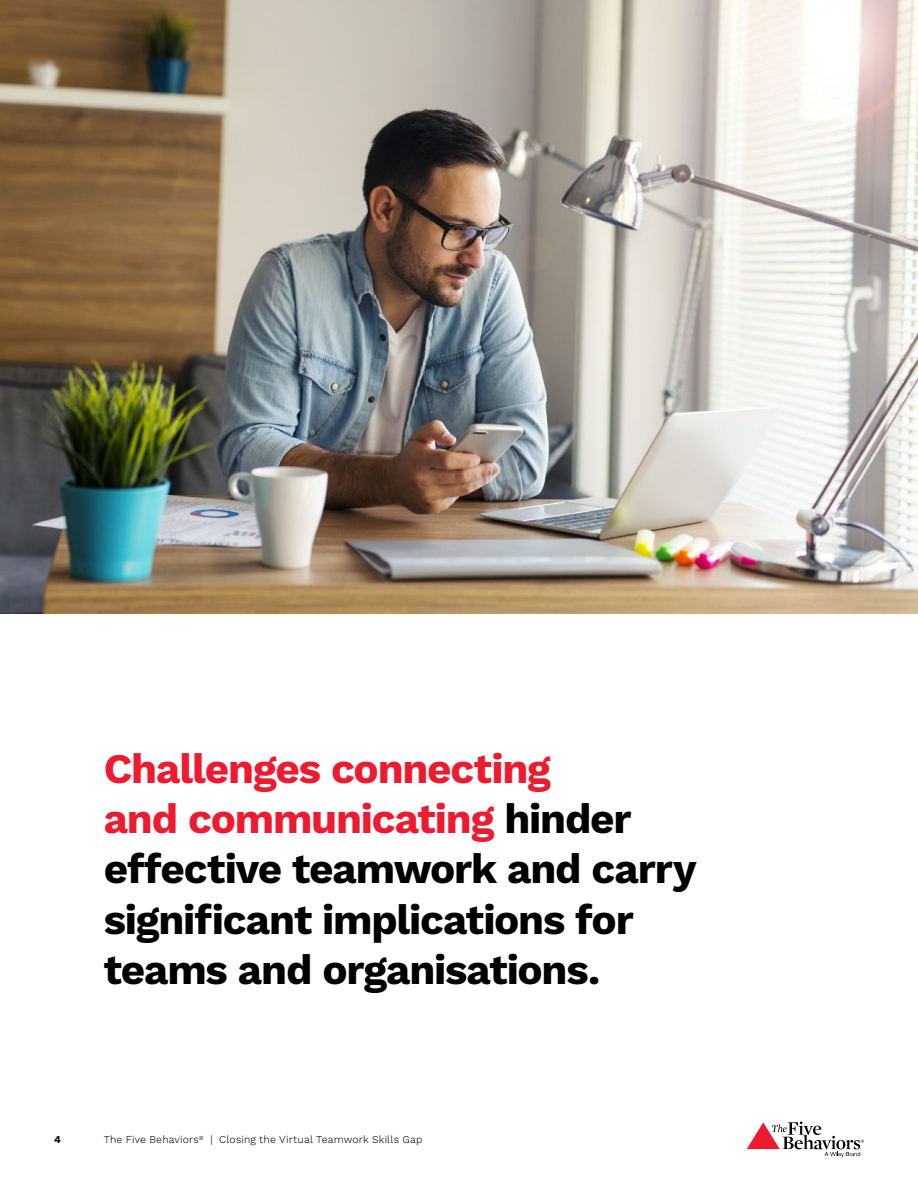
<style>
.page{position:relative;width:918px;height:1188px;background:#fff}
.page>*{position:absolute;margin:0;border:0;box-sizing:border-box;transform-origin:0 0}
.t1{font:700 42px/50.4px "Work Sans";letter-spacing:-.03em;color:#000}
.t2{font:300 10.5px "Work Sans";letter-spacing:.015em;color:#000}
.t3{font:700 10.5px "Work Sans";color:#000}
.s1{color:#ed1b30}
</style>
<div class="page">
<svg style="left:747px;top:1121px;width:117px;height:36px"></svg>
<img style="left:0;top:0;width:918px;height:613px">
<p class="t1" style="left:104px;top:746px;width:595px"><span class="s1">Challenges connecting<br>and communicating</span> hinder effective teamwork and carry significant implications for teams and organisations.</p>
<p class="t3" style="left:54px;top:1136px;width:8px">4</p>
<p class="t2" style="left:104px;top:1136px;width:320px">The Five Behaviors<sup>®</sup> | Closing the Virtual Teamwork Skills Gap</p>
</div>
